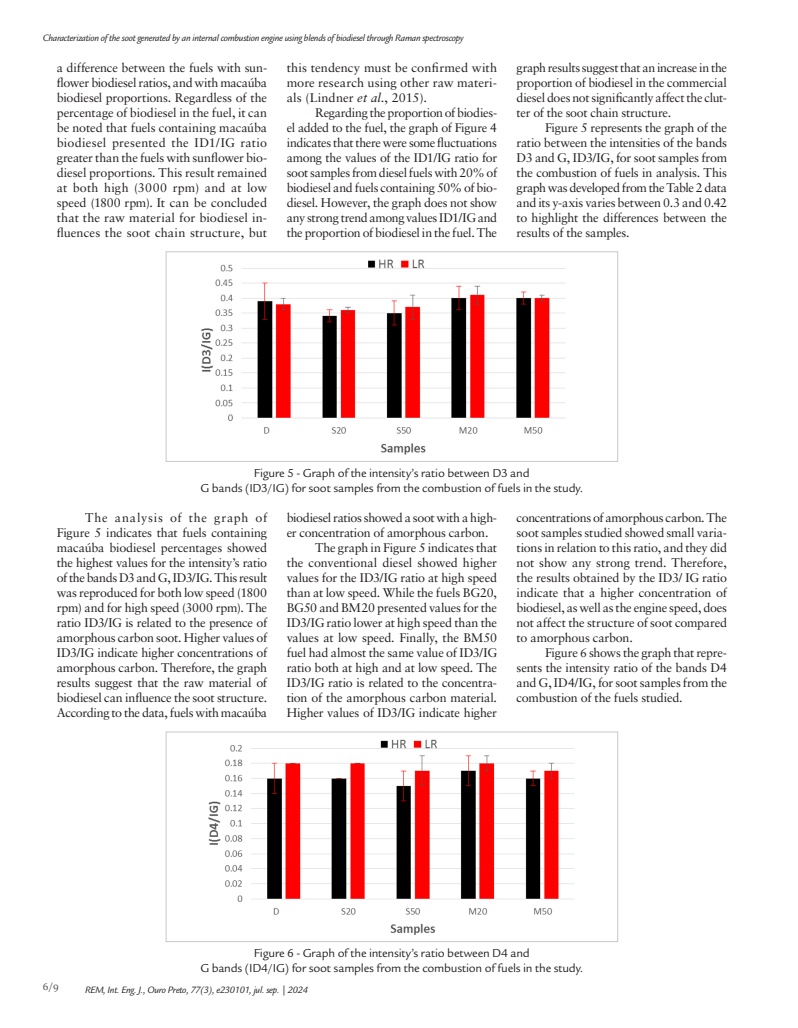
<style>
.page{position:relative;width:798px;height:1028px;background:#fff}
.page>*{position:absolute;margin:0;border:0;box-sizing:border-box;transform-origin:0 0}
.Texto_-_EN{font:12.5px/15px "Sabon LT Std";letter-spacing:-.015em;color:#231f20;text-align:justify}
.Legenda{font:12.5px "Legacy Sans";letter-spacing:-.02em;color:#231f20}
.t1{font:italic 10px "Legacy Sans";letter-spacing:-.025em;color:#231f20}
.t2{font:10px "Georgia";color:#57585a}
.s1{font-style:italic}
</style>
<div class="page">
<img style="left:201px;top:259px;width:364px;height:195px">
<img style="left:209px;top:739px;width:365px;height:195px">
<p class="t1" style="left:43px;top:32px;width:422px">Characterization of the soot generated by an internal combustion engine using blends of biodiesel through Raman spectroscopy</p>
<p class="Texto_-_EN" style="left:57px;top:60px;width:212px">a difference between the fuels with sun&shy;flower biodiesel ratios, and with macaúba biodiesel proportions. Regardless of the percentage of biodiesel in the fuel, it can be noted that fuels containing macaúba biodiesel presented the ID1/IG ratio greater than the fuels with sunflower bio&shy;diesel proportions. This result remained at both high (3000 rpm) and at low speed (1800 rpm). It can be concluded that the raw material for biodiesel in&shy;fluences the soot chain structure, but</p>
<p class="Texto_-_EN" style="left:286px;top:60px;width:212px">this tendency must be confirmed with more research using other raw materi&shy;als (Lindner <span class="s1">et al</span>., 2015).</p>
<p class="Texto_-_EN" style="left:286px;top:105px;width:212px;text-indent:28px">Regarding the proportion of biodies&shy;el added to the fuel, the graph of Figure 4 indicates that there were some fluctuations among the values of the ID1/IG ratio for soot samples from diesel fuels with 20% of biodiesel and fuels containing 50% of bio&shy;diesel. However, the graph does not show any strong trend among values ID1/IG and the proportion of biodiesel in the fuel. The</p>
<p class="Texto_-_EN" style="left:516px;top:60px;width:212px">graph results suggest that an increase in the proportion of biodiesel in the commercial diesel does not significantly affect the clut&shy;ter of the soot chain structure.</p>
<p class="Texto_-_EN" style="left:516px;top:120px;width:212px;text-indent:28px">Figure 5 represents the graph of the ratio between the intensities of the bands D3 and G, ID3/IG, for soot samples from the combustion of fuels in analysis. This graph was developed from the Table 2 data and its y-axis varies between 0.3 and 0.42 to highlight the differences between the results of the samples.</p>
<p class="Legenda" style="left:254px;top:466px;width:277px">Figure 5 - Graph of the intensity’s ratio between D3 and</p>
<p class="Legenda" style="left:200px;top:481px;width:384px">G bands (ID3/IG) for soot samples from the combustion of fuels in the study.</p>
<p class="Texto_-_EN" style="left:57px;top:510px;width:212px;text-indent:28px">The analysis of the graph of Figure 5 indicates that fuels containing macaúba biodiesel percentages showed the highest values for the intensity’s ratio of the bands D3 and G, ID3/IG. This result was reproduced for both low speed (1800 rpm) and for high speed (3000 rpm). The ratio ID3/IG is related to the presence of amorphous carbon soot. Higher values of ID3/IG indicate higher concentrations of amorphous carbon. Therefore, the graph results suggest that the raw material of biodiesel can influence the soot structure.<br>According to the data, fuels with macaúba</p>
<p class="Texto_-_EN" style="left:286px;top:510px;width:212px">biodiesel ratios showed a soot with a high&shy;er concentration of amorphous carbon.</p>
<p class="Texto_-_EN" style="left:286px;top:540px;width:212px;text-indent:28px">The graph in Figure 5 indicates that the conventional diesel showed higher values for the ID3/IG ratio at high speed than at low speed. While the fuels BG20, BG50 and BM20 presented values for the ID3/IG ratio lower at high speed than the values at low speed. Finally, the BM50 fuel had almost the same value of ID3/IG ratio both at high and at low speed. The ID3/IG ratio is related to the concentra&shy;tion of the amorphous carbon material.<br>Higher values of ID3/IG indicate higher</p>
<p class="Texto_-_EN" style="left:516px;top:510px;width:212px">concentrations of amorphous carbon. The soot samples studied showed small varia&shy;tions in relation to this ratio, and they did not show any strong trend. Therefore, the results obtained by the ID3/ IG ratio indicate that a higher concentration of biodiesel, as well as the engine speed, does not affect the structure of soot compared to amorphous carbon.</p>
<p class="Texto_-_EN" style="left:516px;top:645px;width:212px;text-indent:28px">Figure 6 shows the graph that repre&shy;sents the intensity ratio of the bands D4 and G, ID4/IG, for soot samples from the combustion of the fuels studied.</p>
<p class="t2" style="left:43px;top:980px;width:18px">6/9</p>
<p class="Legenda" style="left:254px;top:946px;width:277px">Figure 6 - Graph of the intensity’s ratio between D4 and</p>
<p class="Legenda" style="left:200px;top:961px;width:384px">G bands (ID4/IG) for soot samples from the combustion of fuels in the study.</p>
<p class="t1" style="left:85px;top:984px;width:224px">REM, Int. Eng. J., Ouro Preto, 77(3), e230101, jul. sep. | 2024</p>
</div>
